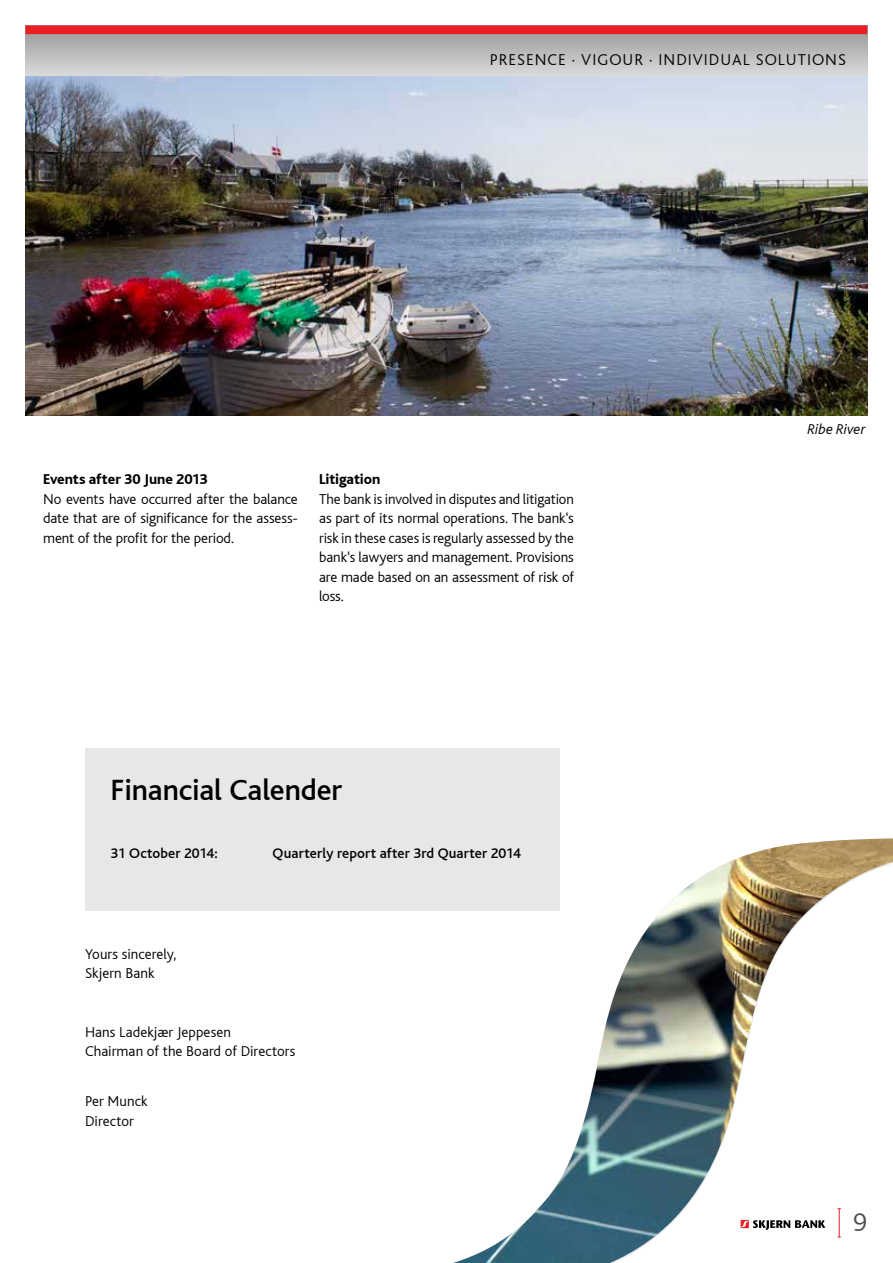
<style>
.page{position:relative;width:893px;height:1263px;background:#fff}
.page>*{position:absolute;margin:0;border:0;box-sizing:border-box;transform-origin:0 0}
.t1{font:500 30.75px "Bliss";letter-spacing:-.005em;color:#000}
.t2{font:300 27px "Bliss";color:#4d4d4f}
.t3{font:300 16.5px "Bliss";letter-spacing:.06em;color:#000}
.t4{font:300 15px/19.5px "Bliss";letter-spacing:-.005em;color:#000}
.t5{font:800 15px "Bliss";letter-spacing:-.01em;color:#000}
.t6{font:italic 300 15px "Bliss";letter-spacing:.01em;color:#000}
.t7{font:500 14.7px "Bliss";letter-spacing:.01em;color:#000}
</style>
<div class="page">
<svg style="left:26px;top:34px;width:841px;height:43px;background:#bdbdbd"></svg>
<div style="left:26px;top:26px;width:841px;height:8px;background:#ed1d24"></div>
<div style="left:85px;top:748px;width:475px;height:162px;background:#e6e7e8"></div>
<img style="left:26px;top:77px;width:841px;height:339px">
<img style="left:453px;top:838px;width:440px;height:425px">
<p class="t3" style="left:490px;top:51px;width:358px">PRESENCE · VIGOUR · INDIVIDUAL SOLUTIONS</p>
<p class="t5" style="left:43px;top:472px;width:166px">Events after 30 June 2013</p>
<p class="t4" style="left:43px;top:489px;width:256px;text-align:justify">No events have occurred after the balance date that are of significance for the assess&shy;ment of the profit for the period.</p>
<p class="t5" style="left:319px;top:472px;width:63px">Litigation</p>
<p class="t4" style="left:319px;top:489px;width:256px;text-align:justify">The bank is involved in disputes and litigation as part of its normal operations. The bank‘s risk in these cases is regularly assessed by the bank‘s lawyers and management. Provisions are made based on an assessment of risk of loss.</p>
<h1 class="t1" style="left:111px;top:774px;width:233px">Financial Calender</h1>
<p class="t7" style="left:111px;top:846px;width:109px">31 October 2014:</p>
<p class="t7" style="left:273px;top:846px;width:250px">Quarterly report after 3rd Quarter 2014</p>
<p class="t4" style="left:85px;top:944px;width:93px">Yours sincerely,<br>Skjern Bank</p>
<p class="t4" style="left:85px;top:1022px;width:212px">Hans Ladekjær Jeppesen<br>Chairman of the Board of Directors</p>
<p class="t4" style="left:85px;top:1092px;width:64px">Per Munck<br>Director</p>
<p class="t6" style="left:807px;top:421px;width:59px">Ribe River</p>
<h2 class="t2" style="left:853px;top:1208px;width:15px">9</h2>
</div>
